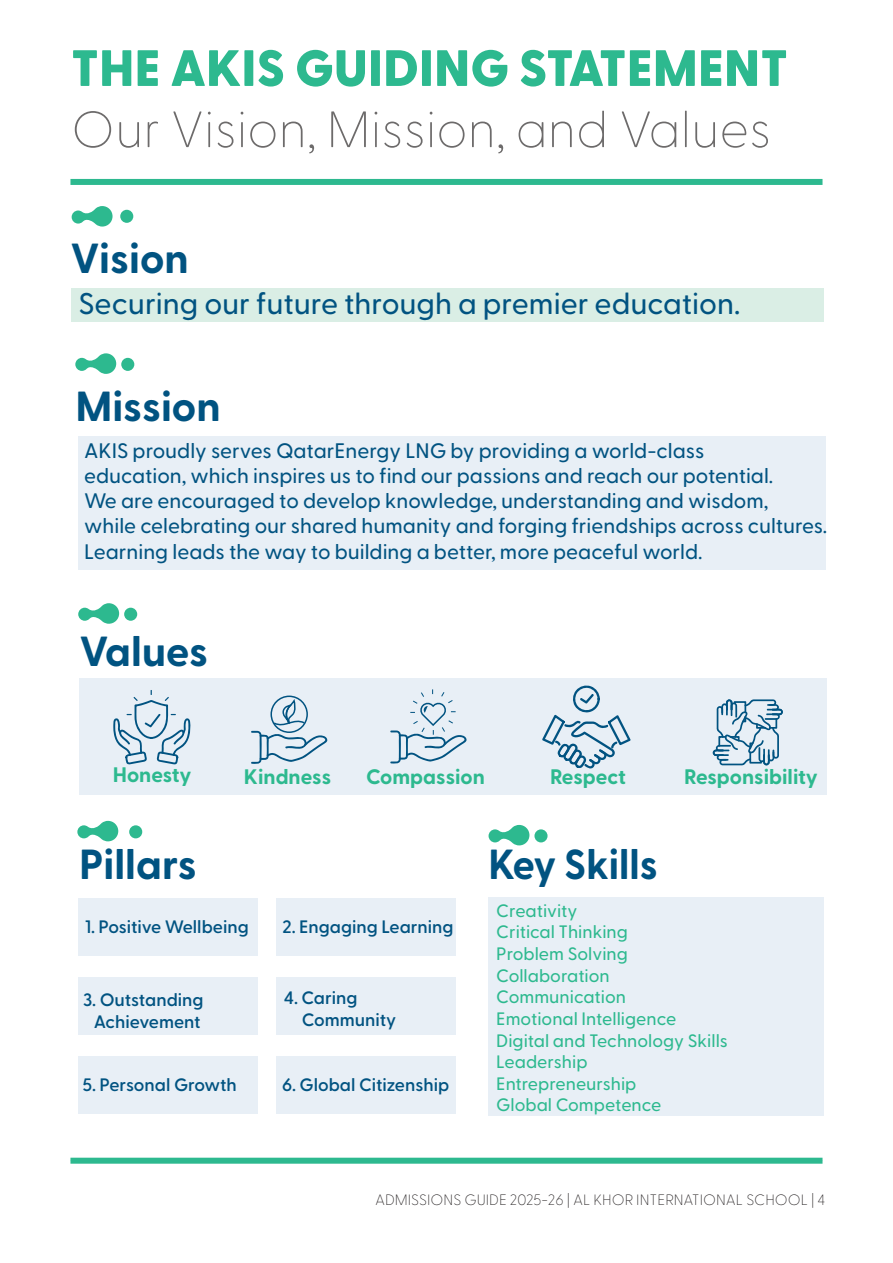
<style>
.page{position:relative;width:893px;height:1263px;background:#fff}
.page>*{position:absolute;margin:0;border:0;box-sizing:border-box;transform-origin:0 0}
.t1{font:100 51px "Greycliff CF";color:#6d6b6b}
.t2{font:800 51px "Greycliff CF";color:#2db98f}
.t3{font:700 42px "Greycliff CF";color:#015381}
.t4{font:700 42px "Greycliff CF";color:#015381;scale:.95 1}
.t5{font:500 30px "Greycliff CF";color:#015381}
.t6{font:500 21px/25.2px "Greycliff CF";color:#015381}
.t7{font:700 21px "Greycliff CF";color:#2db98f}
.t8{font:500 18px/21.6px "Greycliff CF";color:#2db98f}
.t9{font:600 18px/21.6px "Greycliff CF";color:#015381;text-align:center}
.t10{font:100 15px "Greycliff CF";color:#231f20}
</style>
<div class="page">
<div style="left:72px;top:288px;width:752px;height:34px;background:#daeee5"></div>
<div style="left:78px;top:435px;width:748px;height:134px;background:#e8eff6"></div>
<div style="left:70px;top:1158px;width:752px;height:6px;background:#2db98f"></div>
<div style="left:120px;top:210px;width:13px;height:13px;background:#2db98f;border-radius:50%"></div>
<svg style="left:72px;top:206px;width:41px;height:21px"></svg>
<div style="left:70px;top:179px;width:752px;height:6px;background:#2db98f"></div>
<div style="left:121px;top:358px;width:13px;height:13px;background:#2db98f;border-radius:50%"></div>
<svg style="left:75px;top:353px;width:41px;height:21px"></svg>
<div style="left:124px;top:608px;width:13px;height:13px;background:#2db98f;border-radius:50%"></div>
<svg style="left:78px;top:603px;width:41px;height:21px"></svg>
<div style="left:534px;top:829px;width:13px;height:13px;background:#2db98f;border-radius:50%"></div>
<svg style="left:489px;top:825px;width:40px;height:20px"></svg>
<div style="left:129px;top:825px;width:13px;height:13px;background:#2db98f;border-radius:50%"></div>
<svg style="left:77px;top:821px;width:41px;height:20px"></svg>
<div style="left:78px;top:898px;width:180px;height:57px;background:#e8eff6"></div>
<div style="left:276px;top:898px;width:180px;height:57px;background:#e8eff6"></div>
<div style="left:78px;top:977px;width:180px;height:58px;background:#e8eff6"></div>
<div style="left:276px;top:977px;width:180px;height:58px;background:#e8eff6"></div>
<div style="left:78px;top:1056px;width:180px;height:58px;background:#e8eff6"></div>
<div style="left:276px;top:1056px;width:180px;height:58px;background:#e8eff6"></div>
<div style="left:79px;top:678px;width:747px;height:116px;background:#e8eff6"></div>
<div style="left:488px;top:896px;width:336px;height:219px;background:#e8eff6"></div>
<svg style="left:113px;top:690px;width:78px;height:75px"></svg>
<svg style="left:713px;top:699px;width:70px;height:66px"></svg>
<svg style="left:542px;top:685px;width:89px;height:84px"></svg>
<svg style="left:390px;top:692px;width:77px;height:72px"></svg>
<svg style="left:251px;top:697px;width:77px;height:67px"></svg>
<div style="left:270px;top:695px;width:38px;height:38px;border:2px solid #015381;border-radius:50%"></div>
<h1 class="t2" style="left:71px;top:29px;width:719px">THE AKIS GUIDING STATEMENT</h1>
<h1 class="t1" style="left:71px;top:91px;width:702px">Our Vision, Mission, and Values</h1>
<h2 class="t3" style="left:70px;top:226px;width:120px">Vision</h2>
<h3 class="t5" style="left:78px;top:281px;width:663px">Securing our future through a premier education.</h3>
<h2 class="t3" style="left:75px;top:374px;width:147px">Mission</h2>
<p class="t6" style="left:84px;top:436px;width:745px">AKIS proudly serves QatarEnergy LNG by providing a world-class<br>education, which inspires us to find our passions and reach our potential.<br>We are encouraged to develop knowledge, understanding and wisdom,<br>while celebrating our shared humanity and forging friendships across cultures.<br>Learning leads the way to building a better, more peaceful world.</p>
<h2 class="t3" style="left:80px;top:620px;width:130px">Values</h2>
<p class="t7" style="left:113px;top:759px;width:80px">Honesty</p>
<p class="t7" style="left:244px;top:760px;width:89px">Kindness</p>
<p class="t7" style="left:366px;top:760px;width:120px">Compassion</p>
<p class="t7" style="left:550px;top:760px;width:77px">Respect</p>
<p class="t7" style="left:684px;top:760px;width:135px">Responsibility</p>
<h2 class="t3" style="left:79px;top:833px;width:119px">Pillars</h2>
<h2 class="t4" style="left:489px;top:832px;width:179px">Key Skills</h2>
<p class="t9" style="left:85px;top:915px;width:165px">1. Positive Wellbeing</p>
<p class="t9" style="left:282px;top:914px;width:173px">2. Engaging Learning</p>
<p class="t9" style="left:83px;top:988px;width:122px">3. Outstanding<br>Achievement</p>
<p class="t9" style="left:302px;top:986px;width:96px;text-align:left;text-indent:-18px">4. Caring<br>Community</p>
<p class="t9" style="left:82px;top:1072px;width:156px">5. Personal Growth</p>
<p class="t9" style="left:282px;top:1073px;width:169px">6. Global Citizenship</p>
<p class="t8" style="left:496px;top:898px;width:233px">Creativity<br>Critical Thinking<br>Problem Solving<br>Collaboration<br>Communication<br>Emotional Intelligence<br>Digital and Technology Skills<br>Leadership<br>Entrepreneurship<br>Global Competence</p>
<p class="t10" style="left:375px;top:1189px;width:452px">ADMISSIONS GUIDE 2025-26 | AL KHOR INTERNATIONAL SCHOOL | 4</p>
</div>
